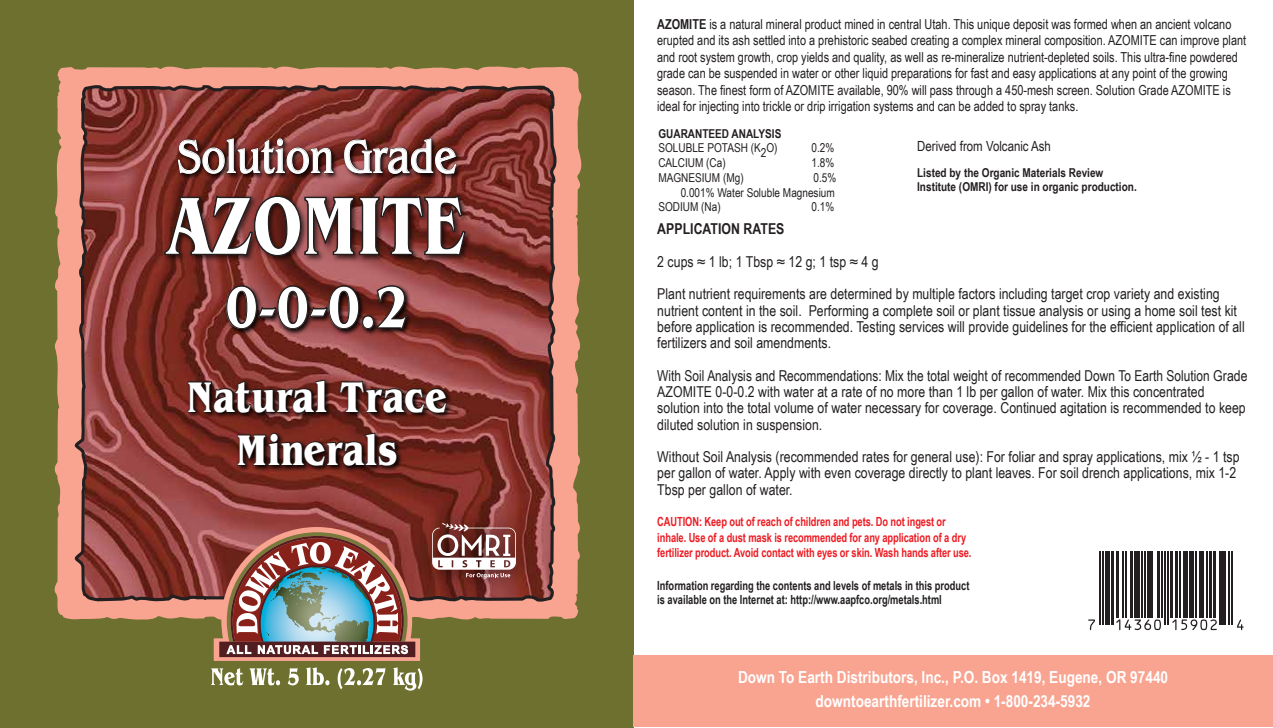
<style>
.page{position:relative;width:1273px;height:728px;background:#fff}
.page>*{position:absolute;margin:0;border:0;box-sizing:border-box;transform-origin:0 0}
.t1{font:700 61.12px "Benguiat IT Cby BT";color:#fff;scale:.8 1}
.t2{font:47.5px "Benguiat IT Cby BT";letter-spacing:.02em;color:#fff;scale:.82 1}
.t3{font:700 44.12px/53px "Benguiat IT Cby BT";letter-spacing:.025em;color:#fff;text-align:center;scale:.81 1}
.t4{font:700 16.62px/23.9px "Arial Narrow";color:#fff;text-align:center}
.t5{font:15px/16.2px "Arial Narrow";color:#231f20}
.t6{font:700 15px "Arial Narrow";color:#231f20}
.t7{font:14px "Arial Narrow";color:#231f20}
.t8{font:13.75px/16.5px "Arial Narrow";color:#231f20}
.t9{font:700 12.62px/15.1px "Arial Narrow";letter-spacing:-.005em;color:#ed1d24;scale:.9 1}
.t10{font:700 12.62px/14.2px "Arial Narrow";color:#231f20;scale:.9 1}
.t11{font:12.25px "Arial Narrow";color:#231f20}
.t12{font:700 12.25px/14.6px "Arial Narrow";color:#231f20}
.s1{font-weight:700}
</style>
<div class="page">
<div style="left:0;top:0;width:634px;height:727px;background:#6d702f"></div>
<svg style="left:55px;top:66px;width:526px;height:554px;background:#e59c83"></svg>
<svg style="left:73px;top:82px;width:485px;height:522px;background:#8f433d"></svg>
<svg style="left:214px;top:526px;width:206px;height:134px;background:#967b77"></svg>
<img style="left:403px;top:493px;width:142px;height:114px">
<svg style="left:432px;top:522px;width:84px;height:56px;background:#9f7672"></svg>
<img style="left:221px;top:270px;width:195px;height:81px">
<svg style="left:225px;top:284px;width:135px;height:46px;background:#4b221f"></svg>
<div style="left:362px;top:315px;width:12px;height:13px;border:1px solid #231f20;border-radius:50%"></div>
<svg style="left:375px;top:284px;width:33px;height:48px;background:#451f1d"></svg>
<img style="left:147px;top:369px;width:343px;height:114px">
<img style="left:160px;top:198px;width:314px;height:67px">
<svg style="left:164px;top:198px;width:302px;height:60px;background:#a18381"></svg>
<img style="left:149px;top:126px;width:340px;height:72px">
<img style="left:154px;top:126px;width:330px;height:66px">
<svg style="left:177px;top:137px;width:158px;height:38px;background:#714643"></svg>
<svg style="left:343px;top:137px;width:114px;height:38px;background:#6f4744"></svg>
<svg style="left:211px;top:668px;width:32px;height:17px"></svg>
<svg style="left:250px;top:668px;width:30px;height:17px"></svg>
<svg style="left:288px;top:668px;width:11px;height:17px"></svg>
<svg style="left:306px;top:667px;width:23px;height:18px"></svg>
<svg style="left:338px;top:668px;width:47px;height:21px"></svg>
<svg style="left:393px;top:667px;width:29px;height:23px"></svg>
<div style="left:633px;top:655px;width:639px;height:71px;background:#f8a491"></div>
<hr style="left:1100px;top:551px;width:1px;height:73px;background:#231f20">
<hr style="left:1102px;top:551px;width:2px;height:73px;background:#231f20">
<hr style="left:1105px;top:551px;width:4px;height:73px;background:#231f20">
<hr style="left:1111px;top:551px;width:3px;height:73px;background:#231f20">
<hr style="left:1116px;top:551px;width:3px;height:66px;background:#231f20">
<hr style="left:1122px;top:551px;width:1px;height:66px;background:#231f20">
<hr style="left:1125px;top:551px;width:1px;height:66px;background:#231f20">
<hr style="left:1130px;top:551px;width:3px;height:66px;background:#231f20">
<div style="left:1135px;top:551px;width:5px;height:66px;background:#231f20"></div>
<hr style="left:1142px;top:551px;width:1px;height:66px;background:#231f20">
<hr style="left:1144px;top:551px;width:2px;height:66px;background:#231f20">
<div style="left:1147px;top:551px;width:6px;height:66px;background:#231f20"></div>
<hr style="left:1157px;top:551px;width:3px;height:66px;background:#231f20">
<hr style="left:1161px;top:551px;width:2px;height:66px;background:#231f20">
<hr style="left:1164px;top:551px;width:1px;height:73px;background:#231f20">
<hr style="left:1167px;top:551px;width:1px;height:73px;background:#231f20">
<hr style="left:1170px;top:551px;width:2px;height:66px;background:#231f20">
<hr style="left:1175px;top:551px;width:3px;height:66px;background:#231f20">
<hr style="left:1179px;top:551px;width:2px;height:66px;background:#231f20">
<hr style="left:1184px;top:551px;width:4px;height:66px;background:#231f20">
<div style="left:1189px;top:551px;width:5px;height:66px;background:#231f20"></div>
<hr style="left:1195px;top:551px;width:1px;height:66px;background:#231f20">
<hr style="left:1199px;top:551px;width:4px;height:66px;background:#231f20">
<hr style="left:1206px;top:551px;width:2px;height:66px;background:#231f20">
<hr style="left:1209px;top:551px;width:3px;height:66px;background:#231f20">
<hr style="left:1213px;top:551px;width:3px;height:66px;background:#231f20">
<hr style="left:1219px;top:551px;width:1px;height:73px;background:#231f20">
<hr style="left:1222px;top:551px;width:4px;height:73px;background:#231f20">
<hr style="left:1229px;top:551px;width:1px;height:73px;background:#231f20">
<hr style="left:1231px;top:551px;width:2px;height:73px;background:#231f20">
<svg style="left:1088px;top:619px;width:7px;height:10px"></svg>
<svg style="left:1116px;top:619px;width:45px;height:11px"></svg>
<svg style="left:1172px;top:619px;width:45px;height:11px"></svg>
<svg style="left:1237px;top:619px;width:7px;height:10px"></svg>
<h2 class="t2" style="left:177px;top:128px;width:342px">Solution Grade</h2>
<h1 class="t1" style="left:226px;top:269px;width:230px">0-0-0.2</h1>
<h3 class="t3" style="left:187px;top:369px;width:322px">Natural Trace<br>Minerals</h3>
<p class="t8" style="left:657px;top:15px;width:591px"><span class="s1">AZOMITE</span> is a natural mineral product mined in central Utah. This unique deposit was formed when an ancient volcano erupted and its ash settled into a prehistoric seabed creating a complex mineral composition. AZOMITE can improve plant and root system growth, crop yields and quality, as well as re-mineralize nutrient-depleted soils. This ultra-fine powdered grade can be suspended in water or other liquid preparations for fast and easy applications at any point of the growing season. The finest form of AZOMITE available, 90% will pass through a 450-mesh screen. Solution Grade AZOMITE is ideal for injecting into trickle or drip irrigation systems and can be added to spray tanks.</p>
<p class="t12" style="left:658px;top:125px;width:124px">GUARANTEED ANALYSIS</p>
<p class="t11" style="left:658px;top:139px;width:121px">SOLUBLE POTASH (K2O)</p>
<p class="t11" style="left:811px;top:139px;width:24px">0.2%</p>
<p class="t11" style="left:658px;top:154px;width:69px">CALCIUM (Ca)</p>
<p class="t11" style="left:811px;top:154px;width:24px">1.8%</p>
<p class="t11" style="left:658px;top:168px;width:87px">MAGNESIUM (Mg)</p>
<p class="t11" style="left:813px;top:168px;width:24px">0.5%</p>
<p class="t11" style="left:681px;top:183px;width:156px">0.001% Water Soluble Magnesium</p>
<p class="t11" style="left:658px;top:198px;width:64px">SODIUM (Na)</p>
<p class="t11" style="left:811px;top:198px;width:24px">0.1%</p>
<p class="t7" style="left:917px;top:136px;width:135px">Derived from Volcanic Ash</p>
<p class="t12" style="left:917px;top:164px;width:221px">Listed by the Organic Materials Review<br>Institute (OMRI) for use in organic production.</p>
<p class="t6" style="left:657px;top:217px;width:129px">APPLICATION RATES</p>
<p class="t5" style="left:657px;top:245px;width:564px;line-height:32.5px">2 cups ≈ 1 lb; 1 Tbsp ≈ 12 g; 1 tsp ≈ 4 g<br>Plant nutrient requirements are determined by multiple factors including target crop variety and existing</p>
<p class="t5" style="left:657px;top:301px;width:589px">nutrient content in the soil. Performing a complete soil or plant tissue analysis or using a home soil test kit before application is recommended. Testing services will provide guidelines for the efficient application of all fertilizers and soil amendments.</p>
<p class="t5" style="left:657px;top:366px;width:592px">With Soil Analysis and Recommendations: Mix the total weight of recommended Down To Earth Solution Grade AZOMITE 0-0-0.2 with water at a rate of no more than 1 lb per gallon of water. Mix this concentrated solution into the total volume of water necessary for coverage. Continued agitation is recommended to keep diluted solution in suspension.</p>
<p class="t5" style="left:657px;top:448px;width:584px">Without Soil Analysis (recommended rates for general use): For foliar and spray applications, mix ½ - 1 tsp per gallon of water. Apply with even coverage directly to plant leaves. For soil drench applications, mix 1-2<br>Tbsp per gallon of water.</p>
<p class="t9" style="left:657px;top:513px;width:351px">CAUTION: Keep out of reach of children and pets. Do not ingest or inhale. Use of a dust mask is recommended for any application of a dry fertilizer product. Avoid contact with eyes or skin. Wash hands after use.</p>
<p class="t10" style="left:657px;top:577px;width:348px">Information regarding the contents and levels of metals in this product is available on the Internet at: http://www.aapfco.org/metals.html</p>
<p class="t4" style="left:738px;top:664px;width:432px">Down To Earth Distributors, Inc., P.O. Box 1419, Eugene, OR 97440 downtoearthfertilizer.com • 1-800-234-5932</p>
</div>
